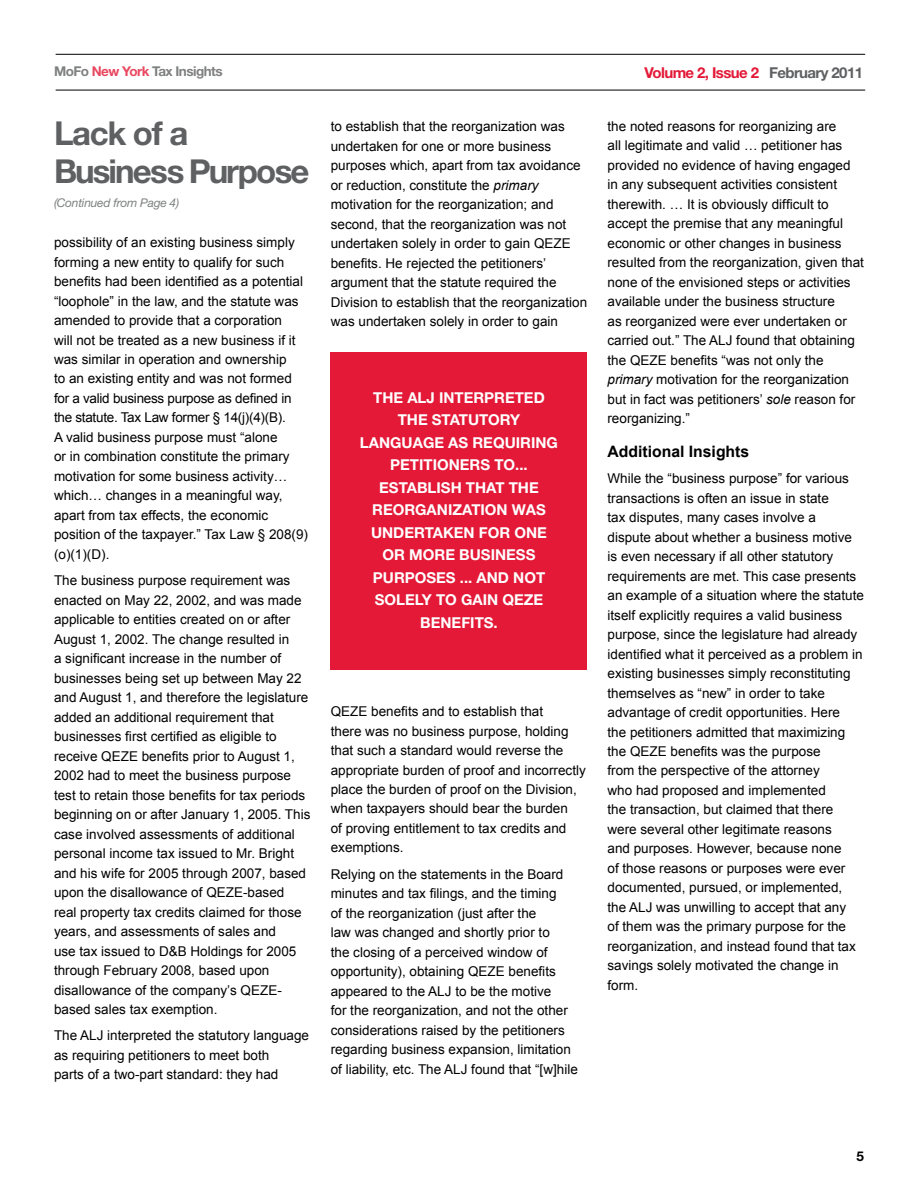
<style>
.page{position:relative;width:918px;height:1188px;background:#fff}
.page>*{position:absolute;margin:0;border:0;box-sizing:border-box;transform-origin:0 0}
.t1{font:700 33px/37.5px "Helvetica Neue LT Std";letter-spacing:-.06em;color:#5f6062}
.t2{font:700 15.75px "Arial";color:#000}
.t3{font:700 15px "Helvetica Neue LT Std";color:#fff}
.t4{font:700 15px "Helvetica Neue LT Std";letter-spacing:-.04em;color:#e31937}
.t5{font:13.5px/19.5px "Arial";color:#000}
.t6{font:700 13.5px "Helvetica Neue LT Std";letter-spacing:-.04em;color:#7f8081}
.t7{font:700 13.5px "Helvetica Neue LT Std";color:#000}
.t8{font:italic 12px "Helvetica Neue LT Std";letter-spacing:-.02em;color:#7f8081}
.s1{color:#e9475f}
.s2{color:#5f6062}
.s3{font-style:italic}
</style>
<div class="page">
<hr style="left:56px;top:90px;width:809px;height:1px;background:#000">
<hr style="left:56px;top:54px;width:809px;height:1px;background:#000">
<div style="left:331px;top:352px;width:256px;height:317px;background:#e31937"></div>
<p class="t6" style="left:54px;top:63px;width:170px">MOFO <span class="s1">NEW YORK</span> TAX INSIGHTS</p>
<p class="t4" style="left:645px;top:63px;width:220px">VOLUME 2, ISSUE 2 <span class="s2">FEBRUARY 2011</span></p>
<h1 class="t1" style="left:54px;top:114px;width:257px">LACK OF A<br>BUSINESS PURPOSE</h1>
<p class="t8" style="left:54px;top:195px;width:127px">(Continued from Page 4)</p>
<p class="t5" style="left:54px;top:233px;width:256px">possibility of an existing business simply forming a new entity to qualify for such benefits had been identified as a potential “loophole” in the law, and the statute was amended to provide that a corporation<br>will not be treated as a new business if it was similar in operation and ownership<br>to an existing entity and was not formed for a valid business purpose as defined in the statute. Tax Law former § 14(j)(4)(B).<br>A valid business purpose must “alone<br>or in combination constitute the primary motivation for some business activity… which… changes in a meaningful way, apart from tax effects, the economic position of the taxpayer.” Tax Law § 208(9) (o)(1)(D).</p>
<p class="t5" style="left:54px;top:571px;width:258px">The business purpose requirement was enacted on May 22, 2002, and was made applicable to entities created on or after August 1, 2002. The change resulted in<br>a significant increase in the number of businesses being set up between May 22 and August 1, and therefore the legislature added an additional requirement that businesses first certified as eligible to receive QEZE benefits prior to August 1, 2002 had to meet the business purpose test to retain those benefits for tax periods beginning on or after January 1, 2005. This case involved assessments of additional personal income tax issued to Mr. Bright and his wife for 2005 through 2007, based upon the disallowance of QEZE-based<br>real property tax credits claimed for those years, and assessments of sales and<br>use tax issued to D&amp;B Holdings for 2005 through February 2008, based upon disallowance of the company’s QEZE&shy;based sales tax exemption.</p>
<p class="t5" style="left:54px;top:1026px;width:257px">The ALJ interpreted the statutory language as requiring petitioners to meet both<br>parts of a two-part standard: they had</p>
<p class="t5" style="left:331px;top:117px;width:258px">to establish that the reorganization was undertaken for one or more business purposes which, apart from tax avoidance or reduction, constitute the <span class="s3">primary </span>motivation for the reorganization; and second, that the reorganization was not undertaken solely in order to gain QEZE benefits. He rejected the petitioners’ argument that the statute required the Division to establish that the reorganization was undertaken solely in order to gain</p>
<p class="t3" style="left:373px;top:388px;width:76px">THE ALJ INTE</p>
<p class="t3" style="left:473px;top:388px;width:42px">RPRETE</p>
<p class="t3" style="left:534px;top:388px;width:13px">D</p>
<p class="t3" style="left:398px;top:411px;width:11px">THE</p>
<p class="t3" style="left:432px;top:411px;width:11px">STATUT</p>
<p class="t3" style="left:488px;top:411px;width:31px">ORY</p>
<p class="t3" style="left:360px;top:433px;width:12px">LANGUAGE</p>
<p class="t3" style="left:448px;top:433px;width:93px">AS REQUI RING</p>
<p class="t3" style="left:390px;top:456px;width:9px">PETITI</p>
<p class="t3" style="left:437px;top:456px;width:92px">ONERS TO...</p>
<p class="t3" style="left:379px;top:478px;width:10px">ESTABLISH</p>
<p class="t3" style="left:466px;top:478px;width:11px">THAT</p>
<p class="t3" style="left:509px;top:478px;width:11px">THE</p>
<p class="t3" style="left:372px;top:501px;width:53px">REORGANIZATI</p>
<p class="t3" style="left:485px;top:501px;width:52px">ON WAS</p>
<p class="t3" style="left:371px;top:523px;width:166px">UN DERTAKEN FOR ONE</p>
<p class="t3" style="left:383px;top:546px;width:88px">OR MORE BUSINESS</p>
<p class="t3" style="left:373px;top:568px;width:65px">PU RPOSES</p>
<p class="t3" style="left:460px;top:568px;width:83px">... AND NOT</p>
<p class="t3" style="left:375px;top:591px;width:32px">SOLELY</p>
<p class="t3" style="left:436px;top:591px;width:35px">T O GAIN</p>
<p class="t3" style="left:503px;top:591px;width:22px">QEZE</p>
<p class="t3" style="left:420px;top:613px;width:10px">BENEFITS</p>
<p class="t3" style="left:494px;top:613px;width:6px">.</p>
<p class="t5" style="left:331px;top:702px;width:257px">QEZE benefits and to establish that<br>there was no business purpose, holding that such a standard would reverse the appropriate burden of proof and incorrectly place the burden of proof on the Division, when taxpayers should bear the burden<br>of proving entitlement to tax credits and exemptions.</p>
<p class="t5" style="left:331px;top:864px;width:249px">Relying on the statements in the Board minutes and tax filings, and the timing<br>of the reorganization (just after the<br>law was changed and shortly prior to<br>the closing of a perceived window of opportunity), obtaining QEZE benefits appeared to the ALJ to be the motive<br>for the reorganization, and not the other considerations raised by the petitioners regarding business expansion, limitation of liability, etc. The ALJ found that “[w]hile</p>
<p class="t5" style="left:608px;top:117px;width:258px">the noted reasons for reorganizing are<br>all legitimate and valid … petitioner has provided no evidence of having engaged in any subsequent activities consistent therewith. … It is obviously difficult to accept the premise that any meaningful economic or other changes in business resulted from the reorganization, given that none of the envisioned steps or activities available under the business structure<br>as reorganized were ever undertaken or carried out.” The ALJ found that obtaining the QEZE benefits “was not only the <span class="s3">primary</span> motivation for the reorganization but in fact was petitioners’ <span class="s3">sole</span> reason for reorganizing.”</p>
<p class="t2" style="left:608px;top:441px;width:143px">Additional Insights</p>
<p class="t5" style="left:608px;top:469px;width:258px">While the “business purpose” for various transactions is often an issue in state<br>tax disputes, many cases involve a<br>dispute about whether a business motive is even necessary if all other statutory requirements are met. This case presents an example of a situation where the statute itself explicitly requires a valid business purpose, since the legislature had already identified what it perceived as a problem in existing businesses simply reconstituting themselves as “new” in order to take advantage of credit opportunities. Here<br>the petitioners admitted that maximizing the QEZE benefits was the purpose<br>from the perspective of the attorney<br>who had proposed and implemented<br>the transaction, but claimed that there were several other legitimate reasons<br>and purposes. However, because none<br>of those reasons or purposes were ever documented, pursued, or implemented, the ALJ was unwilling to accept that any<br>of them was the primary purpose for the reorganization, and instead found that tax savings solely motivated the change in form.</p>
<p class="t7" style="left:856px;top:1148px;width:9px">5</p>
</div>
